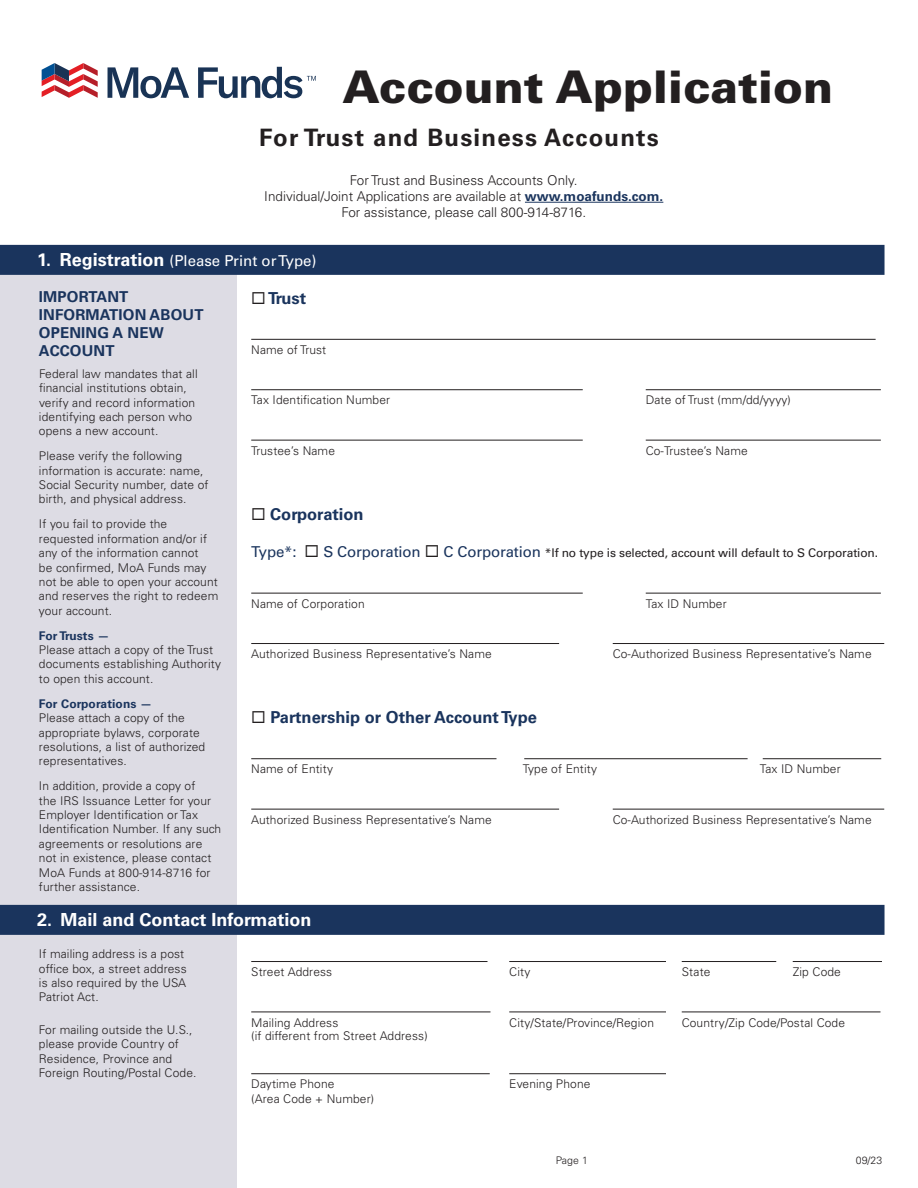
<style>
.page{position:relative;width:918px;height:1188px;background:#fff}
.page>*{position:absolute;margin:0;border:0;box-sizing:border-box;transform-origin:0 0}
.t1{font:900 45px "Univers LT Std";color:#231f20}
.t2{font:700 24px "Univers LT Std";letter-spacing:.05em;color:#231f20}
.t3{font:700 18px "Univers LT Std";color:#fff}
.t4{font:700 16.5px "Univers LT Std";color:#1a345d}
.t5{font:700 15px/18px "Univers LT Std";letter-spacing:.01em;color:#1a345d}
.t6{font:15px "Univers LT Std";color:#fff}
.t7{font:15px "Univers LT Std";letter-spacing:-.01em;color:#1a345d}
.t8{font:300 13.5px/16.2px "Univers LT Std";color:#231f20;text-align:center}
.t9{font:300 12px/14.4px "Univers LT Std";letter-spacing:.01em;color:#231f20}
.t10{font:12px "Univers LT Std";letter-spacing:-.01em;color:#231f20}
.t11{font:700 12px "Univers LT Std";letter-spacing:.01em;color:#1a345d}
.t12{font:300 10.5px "Univers LT Std";letter-spacing:.01em;color:#231f20}
.s1{font-weight:700;color:#1a345d}
.s2{font-weight:700;font-size:18px}
.s3{color:#231f20}
.s4{font-size:15px;color:#1a345d}
</style>
<div class="page">
<hr style="left:525px;top:202px;width:138px;height:1px;background:#1a345d">
<div style="left:0;top:271px;width:236px;height:633px;background:#dddce4"></div>
<hr style="left:251px;top:339px;width:625px;height:1px;background:#231f20">
<hr style="left:251px;top:389px;width:332px;height:1px;background:#231f20">
<hr style="left:646px;top:389px;width:235px;height:1px;background:#231f20">
<hr style="left:251px;top:440px;width:332px;height:1px;background:#231f20">
<hr style="left:646px;top:440px;width:235px;height:1px;background:#231f20">
<hr style="left:251px;top:593px;width:332px;height:1px;background:#231f20">
<hr style="left:646px;top:593px;width:235px;height:1px;background:#231f20">
<hr style="left:251px;top:643px;width:308px;height:1px;background:#231f20">
<hr style="left:613px;top:643px;width:271px;height:1px;background:#231f20">
<hr style="left:251px;top:758px;width:245px;height:1px;background:#231f20">
<hr style="left:524px;top:758px;width:224px;height:1px;background:#231f20">
<hr style="left:763px;top:758px;width:118px;height:1px;background:#231f20">
<hr style="left:251px;top:809px;width:308px;height:1px;background:#231f20">
<hr style="left:613px;top:809px;width:271px;height:1px;background:#231f20">
<div style="left:0;top:931px;width:236px;height:257px;background:#dddce4"></div>
<hr style="left:251px;top:961px;width:237px;height:1px;background:#231f20">
<hr style="left:509px;top:961px;width:157px;height:1px;background:#231f20">
<hr style="left:682px;top:961px;width:94px;height:1px;background:#231f20">
<hr style="left:793px;top:961px;width:89px;height:1px;background:#231f20">
<hr style="left:251px;top:1012px;width:239px;height:1px;background:#231f20">
<hr style="left:509px;top:1012px;width:157px;height:1px;background:#231f20">
<hr style="left:682px;top:1012px;width:198px;height:1px;background:#231f20">
<hr style="left:251px;top:1073px;width:239px;height:1px;background:#231f20">
<hr style="left:509px;top:1073px;width:157px;height:1px;background:#231f20">
<svg style="left:42px;top:63px;width:56px;height:35px"></svg>
<svg style="left:108px;top:67px;width:81px;height:31px"></svg>
<svg style="left:198px;top:67px;width:118px;height:31px"></svg>
<div style="left:0;top:245px;width:885px;height:30px;background:#1a345d"></div>
<div style="left:0;top:905px;width:885px;height:30px;background:#1a345d"></div>
<h1 class="t1" style="left:342px;top:58px;width:492px">Account Application</h1>
<p class="t2" style="left:259px;top:123px;width:401px">For Trust and Business Accounts</p>
<p class="t8" style="left:264px;top:172px;width:401px">For Trust and Business Accounts Only.<br>Individual/Joint Applications are available at <span class="s1">www.moafunds.com.<br></span>For assistance, please call 800-914-8716.</p>
<h2 class="t6" style="left:37px;top:252px;width:281px"><span class="s2">1. Registration</span> (Please Print or Type)</h2>
<p class="t5" style="left:39px;top:288px;width:166px">IMPORTANT<br>INFORMATION ABOUT<br>OPENING A NEW<br>ACCOUNT</p>
<p class="t9" style="left:39px;top:366px;width:160px">Federal law mandates that all financial institutions obtain, verify and record information identifying each person who opens a new account.</p>
<p class="t9" style="left:39px;top:449px;width:171px">Please verify the following information is accurate: name,<br>Social Security number, date of birth, and physical address.</p>
<p class="t9" style="left:39px;top:517px;width:181px">If you fail to provide the requested information and/or if any of the information cannot<br>be confirmed, MoA Funds may not be able to open your account and reserves the right to redeem your account.</p>
<p class="t11" style="left:39px;top:628px;width:72px">For Trusts —</p>
<p class="t9" style="left:39px;top:643px;width:184px">Please attach a copy of the Trust documents establishing Authority to open this account.</p>
<p class="t11" style="left:39px;top:697px;width:115px">For Corporations —</p>
<p class="t9" style="left:39px;top:711px;width:168px">Please attach a copy of the appropriate bylaws, corporate resolutions, a list of authorized representatives.</p>
<p class="t9" style="left:39px;top:779px;width:184px">In addition, provide a copy of<br>the IRS Issuance Letter for your<br>Employer Identification or Tax<br>Identification Number. If any such agreements or resolutions are not in existence, please contact<br>MoA Funds at 800-914-8716 for further assistance.</p>
<p class="t4" style="left:251px;top:288px;width:56px"><span class="s3">◻</span> Trust</p>
<p class="t9" style="left:251px;top:343px;width:77px">Name of Trust</p>
<p class="t9" style="left:251px;top:393px;width:140px">Tax Identification Number</p>
<p class="t9" style="left:646px;top:393px;width:147px">Date of Trust (mm/dd/yyyy)</p>
<p class="t9" style="left:251px;top:443px;width:85px">Trustee’s Name</p>
<p class="t9" style="left:646px;top:443px;width:104px">Co-Trustee’s Name</p>
<p class="t4" style="left:251px;top:504px;width:114px"><span class="s3">◻</span> Corporation</p>
<p class="t7" style="left:251px;top:543px;width:190px">Type*: <span class="s3">◻</span> S Corporation <span class="s3">◻</span></p>
<p class="t10" style="left:444px;top:546px;width:436px"><span class="s4">C Corporation</span> *If no type is selected, account will default to S Corporation.</p>
<p class="t9" style="left:251px;top:596px;width:115px">Name of Corporation</p>
<p class="t9" style="left:646px;top:596px;width:82px">Tax ID Number</p>
<p class="t9" style="left:251px;top:647px;width:242px">Authorized Business Representative’s Name</p>
<p class="t9" style="left:613px;top:647px;width:261px">Co-Authorized Business Representative’s Name</p>
<p class="t4" style="left:251px;top:708px;width:287px"><span class="s3">◻</span> Partnership or Other Account Type</p>
<p class="t9" style="left:251px;top:762px;width:83px">Name of Entity</p>
<p class="t9" style="left:523px;top:762px;width:76px">Type of Entity</p>
<p class="t9" style="left:760px;top:762px;width:82px">Tax ID Number</p>
<p class="t9" style="left:251px;top:812px;width:242px">Authorized Business Representative’s Name</p>
<p class="t9" style="left:613px;top:812px;width:261px">Co-Authorized Business Representative’s Name</p>
<h2 class="t3" style="left:37px;top:909px;width:276px">2. Mail and Contact Information</h2>
<p class="t9" style="left:39px;top:947px;width:149px">If mailing address is a post office box, a street address is also required by the USA<br>Patriot Act.</p>
<p class="t9" style="left:39px;top:1022px;width:159px">For mailing outside the U.S., please provide Country of<br>Residence, Province and<br>Foreign Routing/Postal Code.</p>
<p class="t9" style="left:251px;top:965px;width:83px">Street Address</p>
<p class="t9" style="left:509px;top:965px;width:23px">City</p>
<p class="t9" style="left:682px;top:965px;width:30px">State</p>
<p class="t9" style="left:793px;top:965px;width:50px">Zip Code</p>
<p class="t9" style="left:251px;top:1016px;width:178px;line-height:12.9px">Mailing Address<br>(if different from Street Address)</p>
<p class="t9" style="left:509px;top:1015px;width:146px">City/State/Province/Region</p>
<p class="t9" style="left:682px;top:1015px;width:165px">Country/Zip Code/Postal Code</p>
<p class="t9" style="left:251px;top:1077px;width:124px">Daytime Phone<br>(Area Code + Number)</p>
<p class="t9" style="left:509px;top:1077px;width:83px">Evening Phone</p>
<p class="t12" style="left:556px;top:1154px;width:34px">Page 1</p>
<p class="t12" style="left:856px;top:1154px;width:28px">09/23</p>
</div>
